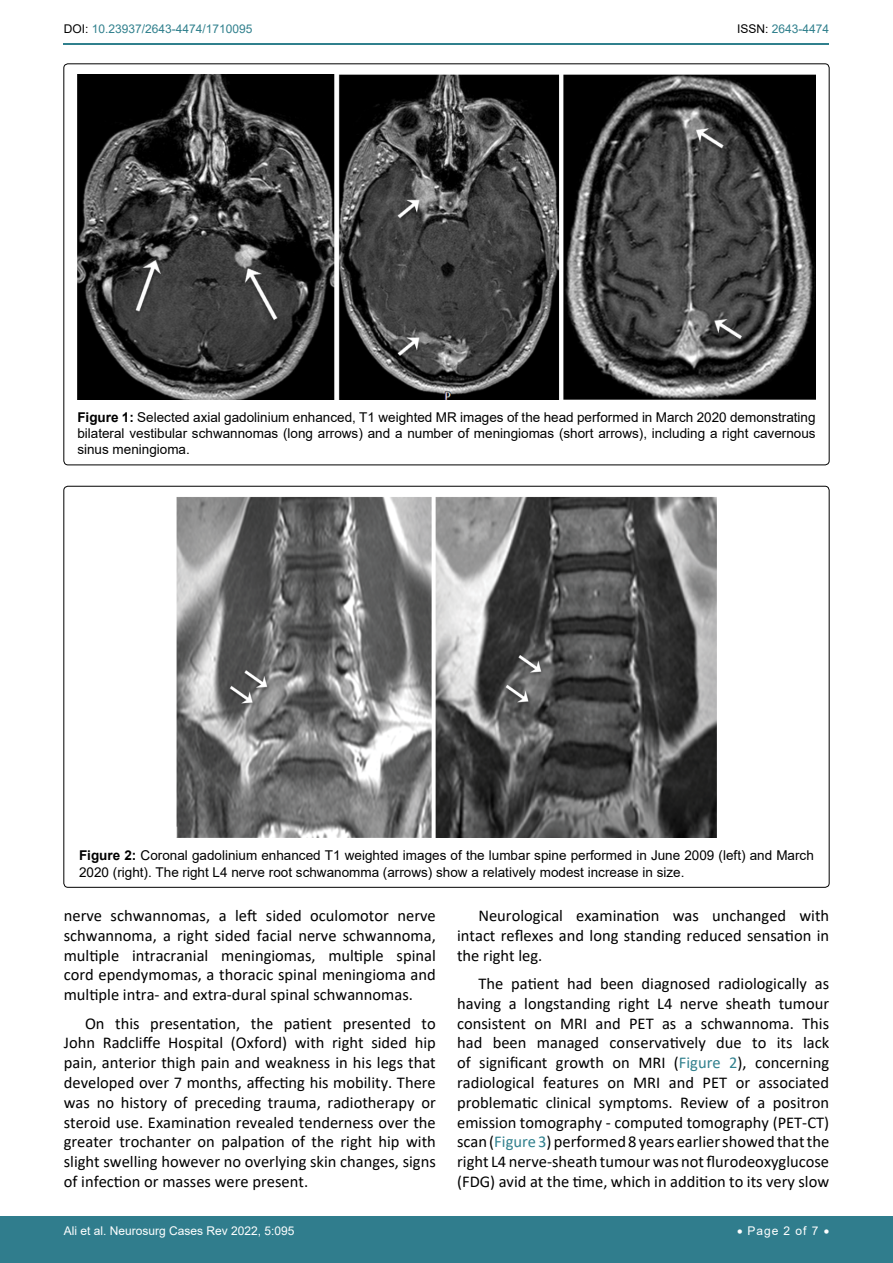
<style>
.page{position:relative;width:893px;height:1263px;background:#fff}
.page>*{position:absolute;margin:0;border:0;box-sizing:border-box;transform-origin:0 0}
.t1{font:16.5px/19.8px "Calibri";color:#000;text-align:justify}
.t2{font:13.5px/16.2px "Arial";color:#000;text-align:justify}
.t3{font:12px "Arial";color:#fff}
.t4{font:12px "Arial";color:#30808d}
.s1{color:#000}
.s2{font-weight:700}
.s3{color:#30808d}
</style>
<div class="page">
<hr style="left:64px;top:43px;width:765px;height:2px;background:#30808d">
<div style="left:0;top:1217px;width:893px;height:46px;background:#307d8d"></div>
<img style="left:77px;top:75px;width:739px;height:324px">
<img style="left:177px;top:497px;width:539px;height:341px">
<p class="t4" style="left:64px;top:20px;width:190px"><span class="s1">DOI:</span> 10.23937/2643-4474/1710095</p>
<p class="t4" style="left:737px;top:20px;width:94px"><span class="s1">ISSN:</span> 2643-4474</p>
<p class="t2" style="left:77px;top:409px;width:740px"><span class="s2">Figure 1:</span> Selected axial gadolinium enhanced, T1 weighted MR images of the head performed in March 2020 demonstrating bilateral vestibular schwannomas (long arrows) and a number of meningiomas (short arrows), including a right cavernous sinus meningioma.</p>
<p class="t2" style="left:79px;top:847px;width:736px"><span class="s2">Figure 2:</span> Coronal gadolinium enhanced T1 weighted images of the lumbar spine performed in June 2009 (left) and March<br>2020 (right). The right L4 nerve root schwanomma (arrows) show a relatively modest increase in size.</p>
<p class="t1" style="left:64px;top:905px;width:374px">nerve schwannomas, a left sided oculomotor nerve schwannoma, a right sided facial nerve schwannoma, multiple intracranial meningiomas, multiple spinal cord ependymomas, a thoracic spinal meningioma and multiple intra- and extra-dural spinal schwannomas.</p>
<p class="t1" style="left:64px;top:1013px;width:374px;text-indent:21px">On this presentation, the patient presented to John Radcliffe Hospital (Oxford) with right sided hip pain, anterior thigh pain and weakness in his legs that developed over 7 months, affecting his mobility. There was no history of preceding trauma, radiotherapy or steroid use. Examination revealed tenderness over the greater trochanter on palpation of the right hip with slight swelling however no overlying skin changes, signs of infection or masses were present.</p>
<p class="t1" style="left:457px;top:905px;width:374px;text-indent:21px">Neurological examination was unchanged with intact reflexes and long standing reduced sensation in the right leg.</p>
<p class="t1" style="left:457px;top:973px;width:374px;text-indent:21px">The patient had been diagnosed radiologically as having a longstanding right L4 nerve sheath tumour consistent on MRI and PET as a schwannoma. This had been managed conservatively due to its lack of significant growth on MRI (<span class="s3">Figure 2</span>), concerning radiological features on MRI and PET or associated problematic clinical symptoms. Review of a positron emission tomography - computed tomography (PET-CT) scan (<span class="s3">Figure 3</span>) performed 8 years earlier showed that the right L4 nerve-sheath tumour was not flurodeoxyglucose (FDG) avid at the time, which in addition to its very slow</p>
<p class="t3" style="left:64px;top:1223px;width:232px">Ali et al. Neurosurg Cases Rev 2022, 5:095</p>
<p class="t3" style="left:737px;top:1223px;width:94px">• Page 2 of 7 •</p>
</div>
